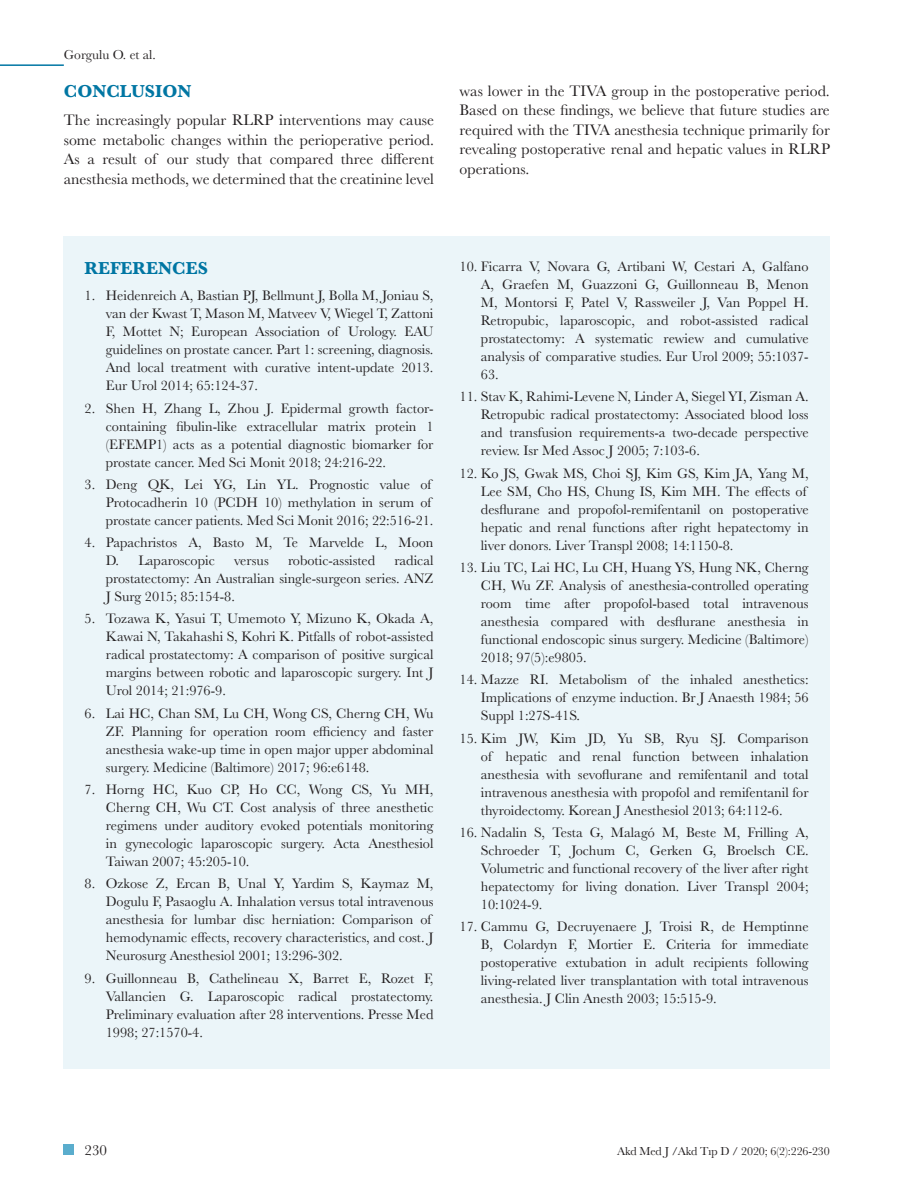
<style>
.page{position:relative;width:915px;height:1191px;background:#fff}
.page>*{position:absolute;margin:0;border:0;box-sizing:border-box;transform-origin:0 0}
.t1{font:700 18px "Baskerville";color:#0076a3}
.t2{font:15.75px/19.5px "Baskerville";color:#231f20;text-align:justify}
.t3{font:15px "Baskerville";color:#231f20}
.t4{font:14.25px/18px "Baskerville";color:#231f20;text-align:justify}
.t5{font:13.5px "Baskerville";color:#231f20}
.t6{font:12px "Baskerville";letter-spacing:-.01em;color:#231f20}
</style>
<div class="page">
<div style="left:64px;top:1144px;width:10px;height:10px;background:#5aadcd"></div>
<hr style="left:0;top:64px;width:64px;height:2px;background:#0076a3">
<div style="left:64px;top:236px;width:765px;height:833px;background:#ebf5f9"></div>
<p class="t5" style="left:64px;top:46px;width:93px">Gorgulu O. et al.</p>
<p class="t1" style="left:64px;top:79px;width:129px">CONCLUSION</p>
<p class="t2" style="left:64px;top:111px;width:371px">The increasingly popular RLRP interventions may cause some metabolic changes within the perioperative period.<br>As a result of our study that compared three different anesthesia methods, we determined that the creatinine level</p>
<p class="t2" style="left:459px;top:81px;width:371px">was lower in the TIVA group in the postoperative period.<br>Based on these findings, we believe that future studies are required with the TIVA anesthesia technique primarily for revealing postoperative renal and hepatic values in RLRP operations.</p>
<p class="t1" style="left:84px;top:255px;width:125px">REFERENCES</p>
<p class="t4" style="left:106px;top:287px;width:329px;text-indent:-21px">1. Heidenreich A, Bastian PJ, Bellmunt J, Bolla M, Joniau S, van der Kwast T, Mason M, Matveev V, Wiegel T, Zattoni F, Mottet N; European Association of Urology. EAU guidelines on prostate cancer. Part 1: screening, diagnosis.<br>And local treatment with curative intent-update 2013.<br>Eur Urol 2014; 65:124-37.</p>
<p class="t4" style="left:106px;top:399px;width:329px;text-indent:-21px">2. Shen H, Zhang L, Zhou J. Epidermal growth factor&shy;containing fibulin-like extracellular matrix protein 1 (EFEMP1) acts as a potential diagnostic biomarker for prostate cancer. Med Sci Monit 2018; 24:216-22.</p>
<p class="t4" style="left:106px;top:475px;width:329px;text-align:left;text-indent:-21px">3. Deng QK, Lei YG, Lin YL. Prognostic value of<br>Protocadherin 10 (PCDH 10) methylation in serum of prostate cancer patients. Med Sci Monit 2016; 22:516-21.</p>
<p class="t4" style="left:106px;top:534px;width:329px;text-indent:-21px">4. Papachristos A, Basto M, Te Marvelde L, Moon<br>D. Laparoscopic</p>
<p class="t4" style="left:106px;top:552px;width:329px;text-indent:288px">radical prostatectomy: An Australian single-surgeon series. ANZ J Surg 2015; 85:154-8.</p>
<p class="t4" style="left:106px;top:610px;width:329px;text-indent:-21px">5. Tozawa K, Yasui T, Umemoto Y, Mizuno K, Okada A, Kawai N, Takahashi S, Kohri K. Pitfalls of robot-assisted radical prostatectomy: A comparison of positive surgical margins between robotic and laparoscopic surgery. Int J Urol 2014; 21:976-9.</p>
<p class="t4" style="left:106px;top:704px;width:329px;text-indent:-21px">6. Lai HC, Chan SM, Lu CH, Wong CS, Cherng CH, Wu ZF. Planning for operation room efficiency and faster anesthesia wake-up time in open major upper abdominal surgery. Medicine (Baltimore) 2017; 96:e6148.</p>
<p class="t4" style="left:106px;top:780px;width:329px;text-indent:-21px">7. Horng HC, Kuo CP, Ho CC, Wong CS, Yu MH, Cherng CH, Wu CT. Cost analysis of three anesthetic regimens under auditory evoked potentials monitoring in gynecologic laparoscopic surgery. Acta Anesthesiol Taiwan 2007; 45:205-10.</p>
<p class="t4" style="left:106px;top:875px;width:329px;text-align:left;text-indent:-21px">8. Ozkose Z, Ercan B, Unal Y, Yardim S, Kaymaz M, Dogulu F, Pasaoglu A. Inhalation versus total intravenous anesthesia for lumbar disc herniation: Comparison of hemodynamic effects, recovery characteristics, and cost. J Neurosurg Anesthesiol 2001; 13:296-302.</p>
<p class="t4" style="left:106px;top:969px;width:329px;text-indent:-21px">9. Guillonneau B, Cathelineau X, Barret E, Rozet F, Vallancien G. Laparoscopic radical prostatectomy.<br>Preliminary evaluation after 28 interventions. Presse Med 1998; 27:1570-4.</p>
<p class="t4" style="left:234px;top:552px;width:36px">versus</p>
<p class="t4" style="left:288px;top:552px;width:89px">robotic-assisted</p>
<p class="t4" style="left:480px;top:258px;width:329px;text-indent:-21px">10. Ficarra V, Novara G, Artibani W, Cestari A, Galfano A, Graefen M, Guazzoni G, Guillonneau B, Menon M, Montorsi F, Patel V, Rassweiler J, Van Poppel H.<br>Retropubic, laparoscopic, and robot-assisted radical prostatectomy: A systematic rewiew and cumulative analysis of comparative studies. Eur Urol 2009; 55:1037- 63.</p>
<p class="t4" style="left:480px;top:388px;width:329px;text-indent:-21px">11. Stav K, Rahimi-Levene N, Linder A, Siegel YI, Zisman A.<br>Retropubic radical prostatectomy: Associated blood loss and transfusion requirements-a two-decade perspective review. Isr Med Assoc J 2005; 7:103-6.</p>
<p class="t4" style="left:480px;top:464px;width:329px;text-align:left;text-indent:-21px">12. Ko JS, Gwak MS, Choi SJ, Kim GS, Kim JA, Yang M, Lee SM, Cho HS, Chung IS, Kim MH. The effects of desflurane and propofol-remifentanil on postoperative hepatic and renal functions after right hepatectomy in liver donors. Liver Transpl 2008; 14:1150-8.</p>
<p class="t4" style="left:480px;top:558px;width:329px;text-indent:-21px">13. Liu TC, Lai HC, Lu CH, Huang YS, Hung NK, Cherng CH, Wu ZF. Analysis of anesthesia-controlled operating room time after propofol-based total intravenous anesthesia compared with desflurane anesthesia in functional endoscopic sinus surgery. Medicine (Baltimore)<br>2018; 97(5):e9805.</p>
<p class="t4" style="left:480px;top:671px;width:329px;text-indent:-21px">14. Mazze RI. Metabolism of the inhaled anesthetics:<br>Implications of enzyme induction. Br J Anaesth 1984; 56<br>Suppl 1:27S-41S.</p>
<p class="t4" style="left:480px;top:729px;width:329px;text-indent:-21px">15. Kim JW, Kim JD, Yu SB, Ryu SJ. Comparison of hepatic and renal function between inhalation anesthesia with sevoflurane and remifentanil and total intravenous anesthesia with propofol and remifentanil for thyroidectomy. Korean J Anesthesiol 2013; 64:112-6.</p>
<p class="t4" style="left:480px;top:823px;width:329px;text-indent:-21px">16. Nadalin S, Testa G, Malagó M, Beste M, Frilling A, Schroeder T, Jochum C, Gerken G, Broelsch CE.<br>Volumetric and functional recovery of the liver after right hepatectomy for living donation. Liver Transpl 2004; 10:1024-9.</p>
<p class="t4" style="left:480px;top:917px;width:329px;text-indent:-21px">17. Cammu G, Decruyenaere J, Troisi R, de Hemptinne B, Colardyn F, Mortier E. Criteria for immediate postoperative extubation in adult recipients following living-related liver transplantation with total intravenous anesthesia. J Clin Anesth 2003; 15:515-9.</p>
<p class="t3" style="left:84px;top:1140px;width:24px">230</p>
<p class="t6" style="left:617px;top:1143px;width:214px">Akd Med J /Akd Tıp D / 2020; 6(2):226-230</p>
</div>
